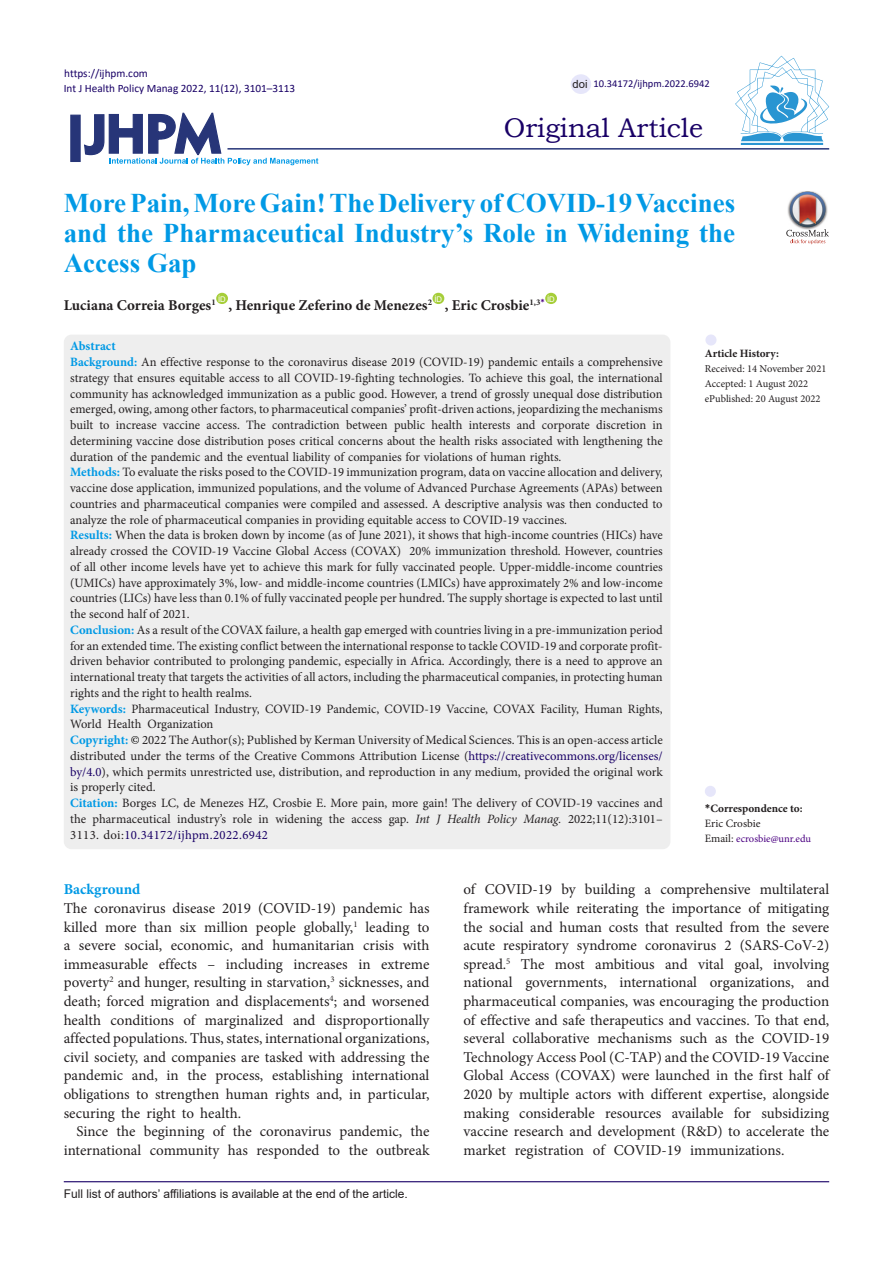
<style>
.page{position:relative;width:893px;height:1263px;background:#fff}
.page>*{position:absolute;margin:0;border:0;box-sizing:border-box;transform-origin:0 0}
.Default{font:700 27px/30px "Times New Roman";color:#0099e5;text-align:justify}
.t1{font:27px "Bookman Old Style";color:#190066}
.t2{font:15px/18.6px "Minion Pro";color:#231f20;text-align:justify}
.Default-2{font:700 15px "Minion Pro";color:#231f20}
.heading_1{font:700 15px "Minion Pro";color:#0099e5}
.Default-3{font:12.75px/15.8px "Minion Pro";color:#231f20;text-align:justify}
.Default-4{font:700 12.75px "Minion Pro";color:#0099e5}
.t3{font:12px "Arial";color:#231f20}
.t4{font:11.25px "Calibri";color:#190066}
.t5{font:700 11.25px "Minion Pro";color:#231f20}
.t6{font:11.25px "Minion Pro";color:#231f20}
.t7{font:11.25px "Arial";color:#231f20}
.t8{font:10.5px "Minion Pro";color:#231f20}
.t9{font:10.5px "Calibri";color:#190066}
.t10{font:10.5px "Minion Pro";color:#4b0082}
.t11{font:7.8px "Arial";color:#fff}
.s1{font-weight:700;color:#0099e5}
.s2{color:#000}
.s3{color:#190066}
.s4{font-style:italic}
.s5{font-family:"Calibri"}
.s6{font-size:11.25px;color:#231f20}
</style>
<div class="page">
<svg style="left:84px;top:112px;width:234px;height:53px"></svg>
<div style="left:70px;top:115px;width:11px;height:47px;background:#273578;border:1px solid #273578"></div>
<div style="left:216px;top:293px;width:12px;height:11px;background:#a6ce39;border-radius:50%"></div>
<div style="left:432px;top:293px;width:12px;height:11px;background:#a6ce39;border-radius:50%"></div>
<div style="left:545px;top:293px;width:12px;height:11px;background:#a6ce39;border-radius:50%"></div>
<hr style="left:227px;top:148px;width:602px;height:2px;background:#273578">
<div style="left:64px;top:335px;width:606px;height:514px;background:#eee;border-radius:8px"></div>
<div style="left:705px;top:786px;width:11px;height:11px;background:#e6e6fa;border-radius:50%"></div>
<div style="left:705px;top:334px;width:11px;height:12px;background:#e6e6fa;border-radius:50%"></div>
<hr style="left:64px;top:1181px;width:765px;height:1px;background:#190066">
<hr style="left:741px;top:143px;width:82px;height:2px;background:#2995d2">
<svg style="left:735px;top:56px;width:94px;height:85px"></svg>
<div style="left:571px;top:74px;width:20px;height:20px;background:#e6e6fa;border-radius:50%"></div>
<img style="left:801px;top:191px;width:13px;height:1px">
<svg style="left:786px;top:192px;width:43px;height:52px"></svg>
<p class="t4" style="left:64px;top:65px;width:85px">https://ijhpm.com</p>
<p class="t4" style="left:64px;top:81px;width:233px">Int J Health Policy Manag 2022, 11(12), 3101–3113</p>
<p class="t7" style="left:573px;top:76px;width:17px">doi</p>
<p class="t9" style="left:593px;top:76px;width:118px">10.34172/ijhpm.2022.6942</p>
<p class="t1" style="left:504px;top:110px;width:201px">Original Article</p>
<p class="Default" style="left:64px;top:188px;width:673px">More Pain, More Gain! The Delivery of COVID-19 Vaccines and the Pharmaceutical Industry’s Role in Widening the Access Gap</p>
<p class="Default-2" style="left:64px;top:294px;width:153px">Luciana Correia Borges<sup>1</sup></p>
<p class="t11" style="left:218px;top:293px;width:9px">ID</p>
<p class="t11" style="left:434px;top:293px;width:9px">ID</p>
<p class="Default-2" style="left:445px;top:294px;width:102px">, Eric Crosbie<sup>1,3</sup><sup>*</sup></p>
<p class="t11" style="left:547px;top:293px;width:9px">ID</p>
<p class="Default-2" style="left:228px;top:294px;width:205px">, Henrique Zeferino de Menezes<sup>2</sup></p>
<p class="Default-4" style="left:70px;top:337px;width:47px">Abstract</p>
<p class="Default-3" style="left:70px;top:354px;width:594px"><span class="s1">Background:</span> An effective response to the coronavirus disease 2019 (COVID-19) pandemic entails a comprehensive strategy that ensures equitable access to all COVID-19-fighting technologies. To achieve this goal, the international community has acknowledged immunization as a public good. However, a trend of grossly unequal dose distribution emerged, owing, among other factors, to pharmaceutical companies’ profit-driven actions, jeopardizing the mechanisms built to increase vaccine access. The contradiction between public health interests and corporate discretion in determining vaccine dose distribution poses critical concerns about the health risks associated with lengthening the duration of the pandemic and the eventual liability of companies for violations of human rights.</p>
<p class="Default-3" style="left:70px;top:464px;width:594px"><span class="s1">Methods:</span> To evaluate the risks posed to the COVID-19 immunization program, data on vaccine allocation and delivery, vaccine dose application, immunized populations, and the volume of Advanced Purchase Agreements (APAs) between countries and pharmaceutical companies were compiled and assessed. A descriptive analysis was then conducted to analyze the role of pharmaceutical companies in providing equitable access to COVID-19 vaccines.</p>
<p class="Default-3" style="left:70px;top:527px;width:594px"><span class="s1">Results:</span> When the data is broken down by income (as of June 2021), it shows that high-income countries (HICs) have already crossed the COVID-19 Vaccine Global Access (COVAX) 20% immunization threshold. However, countries of all other income levels have yet to achieve this mark for fully vaccinated people. Upper-middle-income countries (UMICs) have approximately 3%, low- and middle-income countries (LMICs) have approximately 2% and low-income countries (LICs) have less than 0.1% of fully vaccinated people per hundred. The supply shortage is expected to last until the second half of 2021.</p>
<p class="Default-3" style="left:70px;top:622px;width:594px"><span class="s1">Conclusion:</span> As a result of the COVAX failure, a health gap emerged with countries living in a pre-immunization period for an extended time. The existing conflict between the international response to tackle COVID-19 and corporate profit&shy;driven behavior contributed to prolonging pandemic, especially in Africa. Accordingly, there is a need to approve an international treaty that targets the activities of all actors, including the pharmaceutical companies, in protecting human rights and the right to health realms.</p>
<p class="Default-3" style="left:70px;top:701px;width:594px"><span class="s1">Keywords:</span> Pharmaceutical Industry, COVID-19 Pandemic, COVID-19 Vaccine, COVAX Facility, Human Rights,<br>World Health Organization</p>
<p class="Default-3" style="left:70px;top:732px;width:594px"><span class="s1">Copyright:</span> <span class="s2">©</span> 2022 The Author(s); Published by Kerman University of Medical Sciences. This is an open-access article distributed under the terms of the Creative Commons Attribution License (<span class="s3">https://creativecommons.org/licenses/ by/4.0</span>), which permits unrestricted use, distribution, and reproduction in any medium, provided the original work is properly cited.</p>
<p class="Default-3" style="left:70px;top:795px;width:594px"><span class="s1">Citation:</span> Borges LC, de Menezes HZ, Crosbie E. More pain, more gain! The delivery of COVID-19 vaccines and the pharmaceutical industry’s role in widening the access gap. <span class="s4">Int J Health Policy Manag.</span> 2022;11(12):3101– 3113. doi:<span class="s3">10.34172/ijhpm.2022.6942</span></p>
<p class="t5" style="left:705px;top:800px;width:99px"><span class="s5">*</span>Correspondence to:</p>
<p class="t5" style="left:705px;top:346px;width:76px">Article History:</p>
<p class="t8" style="left:705px;top:362px;width:123px">Received: 14 November 2021</p>
<p class="t8" style="left:705px;top:377px;width:105px">Accepted: 1 August 2022</p>
<p class="t8" style="left:705px;top:392px;width:117px">ePublished: 20 August 2022</p>
<p class="t6" style="left:705px;top:816px;width:57px">Eric Crosbie</p>
<p class="t10" style="left:705px;top:831px;width:108px"><span class="s6">Email:</span> ecrosbie@unr.edu</p>
<p class="heading_1" style="left:64px;top:879px;width:78px">Background</p>
<p class="t2" style="left:64px;top:899px;width:367px">The coronavirus disease 2019 (COVID-19) pandemic has killed more than six million people globally,<sup>1</sup> leading to a severe social, economic, and humanitarian crisis with immeasurable effects – including increases in extreme poverty<sup>2</sup> and hunger, resulting in starvation,<sup>3</sup> sicknesses, and death; forced migration and displacements<sup>4</sup>; and worsened health conditions of marginalized and disproportionally affected populations. Thus, states, international organizations, civil society, and companies are tasked with addressing the pandemic and, in the process, establishing international obligations to strengthen human rights and, in particular, securing the right to health.</p>
<p class="t2" style="left:64px;top:1122px;width:367px;text-align:right">Since the beginning of the coronavirus pandemic, the international community has responded to the outbreak</p>
<p class="t3" style="left:64px;top:1185px;width:346px">Full list of authors’ affiliations is available at the end of the article.</p>
<p class="t2" style="left:463px;top:880px;width:367px">of COVID-19 by building a comprehensive multilateral framework while reiterating the importance of mitigating the social and human costs that resulted from the severe acute respiratory syndrome coronavirus 2 (SARS‑CoV‑2) spread.<sup>5</sup> The most ambitious and vital goal, involving national governments, international organizations, and pharmaceutical companies, was encouraging the production of effective and safe therapeutics and vaccines. To that end, several collaborative mechanisms such as the COVID-19<br>Technology Access Pool (C-TAP) and the COVID-19 Vaccine Global Access (COVAX) were launched in the first half of 2020 by multiple actors with different expertise, alongside making considerable resources available for subsidizing vaccine research and development (R&amp;D) to accelerate the market registration of COVID-19 immunizations.</p>
</div>
